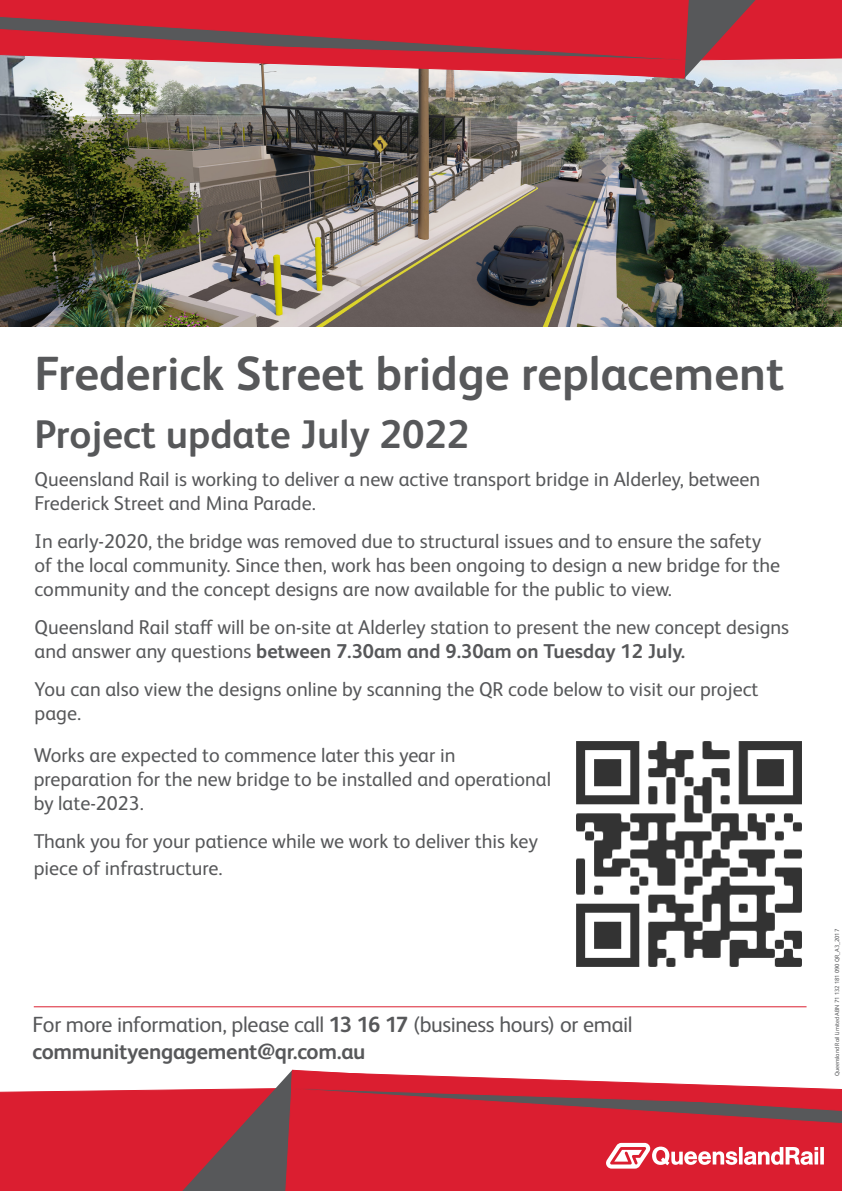
<style>
.page{position:relative;width:842px;height:1191px;background:#fff}
.page>*{position:absolute;margin:0;border:0;box-sizing:border-box;transform-origin:0 0}
.t1{font:700 48px "FS Albert Pro";color:#57585a}
.t2{font:700 40px "FS Albert Pro";color:#57585a}
.t3{font:22px/26.4px "FS Albert Pro";letter-spacing:-.015em;color:#57585a}
.t4{font:20px/24px "FS Albert Pro";color:#57585a}
.t5{font:6px "FS Albert Pro";letter-spacing:-.01em;color:#57585a}
.s1{font-weight:700}
</style>
<div class="page">
<img style="left:0;top:79px;width:842px;height:247px">
<div style="left:0;top:1090px;width:76px;height:101px;background:#db1e30"></div>
<svg style="left:76px;top:1082px;width:205px;height:109px;fill:#db1e30"></svg>
<div style="left:281px;top:1069px;width:561px;height:122px;background:#db1e30"></div>
<svg style="left:291px;top:1070px;width:551px;height:66px"></svg>
<svg style="left:0;top:0;width:842px;height:79px"></svg>
<svg style="left:606px;top:1142px;width:218px;height:26px"></svg>
<hr style="left:34px;top:1006px;width:772px;height:1px;background:#db1e30">
<img style="left:576px;top:741px;width:226px;height:226px">
<p class="t1" style="left:35px;top:340px;width:751px">Frederick Street bridge replacement</p>
<p class="t2" style="left:35px;top:406px;width:436px">Project update July 2022</p>
<p class="t4" style="left:35px;top:465px;width:727px">Queensland Rail is working to deliver a new active transport bridge in Alderley, between<br>Frederick Street and Mina Parade.</p>
<p class="t4" style="left:35px;top:527px;width:747px">In early-2020, the bridge was removed due to structural issues and to ensure the safety of the local community. Since then, work has been ongoing to design a new bridge for the community and the concept designs are now available for the public to view.</p>
<p class="t4" style="left:35px;top:614px;width:756px">Queensland Rail staff will be on-site at Alderley station to present the new concept designs and answer any questions <span class="s1">between 7.30am and 9.30am on Tuesday 12 July.</span></p>
<p class="t4" style="left:35px;top:676px;width:725px">You can also view the designs online by scanning the QR code below to visit our project page.</p>
<p class="t4" style="left:34px;top:742px;width:519px">Works are expected to commence later this year in preparation for the new bridge to be installed and operational by late-2023.</p>
<p class="t4" style="left:34px;top:826px;width:506px;line-height:26.4px">Thank you for your patience while we work to deliver this key piece of infrastructure.</p>
<p class="t3" style="left:33px;top:1009px;width:602px">For more information, please call <span class="s1">13 16 17</span> (business hours) or email <span class="s1">communityengagement@qr.com.au</span></p>
<p class="t5" style="left:833px;top:1076px;width:149px;rotate:-90deg">Queensland Rail Limited ABN 71 132 181 090 QR_A3_2017</p>
</div>
